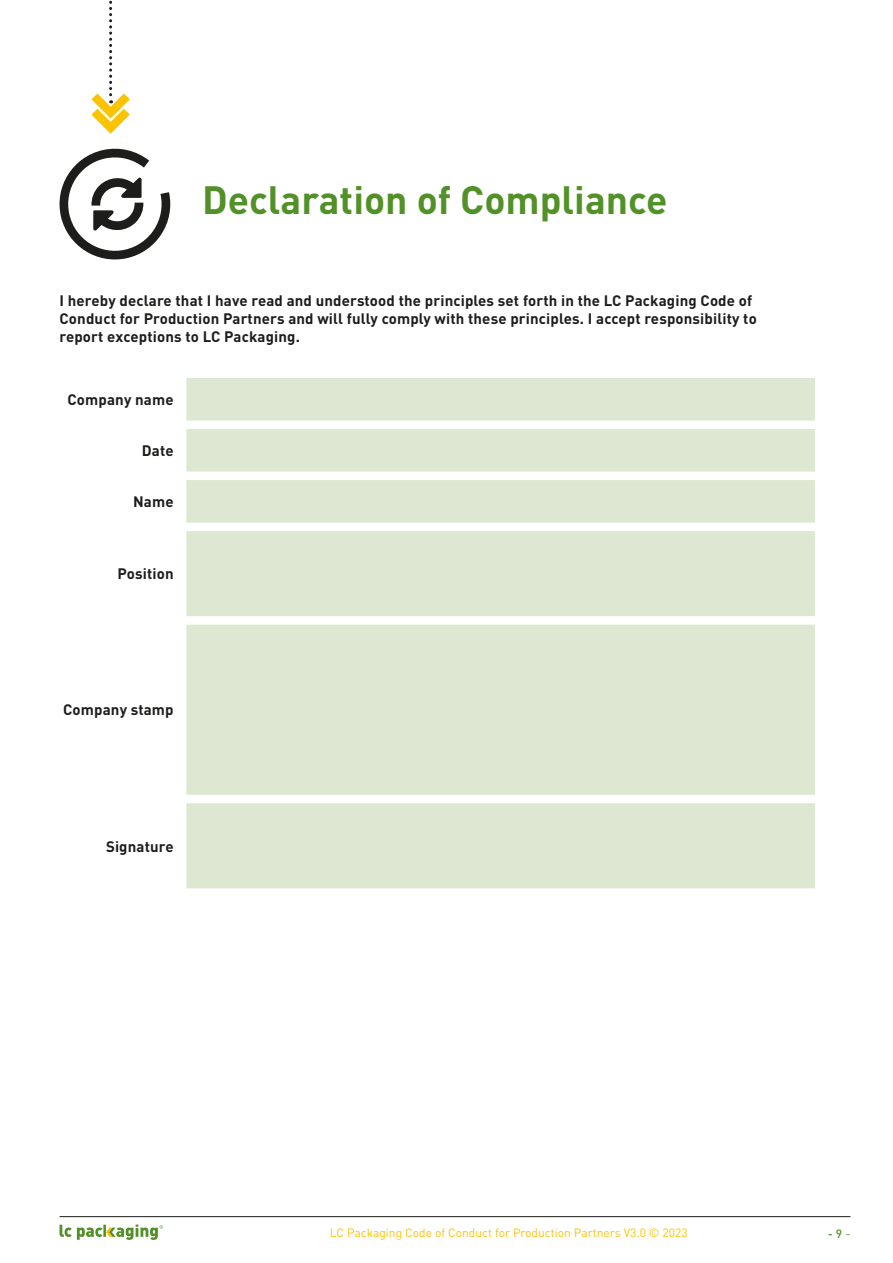
<style>
.page{position:relative;width:893px;height:1263px;background:#fff}
.page>*{position:absolute;margin:0;border:0;box-sizing:border-box;transform-origin:0 0}
.t1{font:700 39px "DIN Pro";color:#519127}
.t2{font:700 15px/18px "DIN";letter-spacing:.01em;color:#1d1d1b}
.t3{font:12px "DIN Pro";color:#fdc300}
.t4{font:500 12px "DIN Pro";color:#519127}
.s1{font-weight:400}
</style>
<div class="page">
<hr style="left:60px;top:1216px;width:790px;height:1px;background:#1d1d1b">
<svg style="left:91px;top:0;width:39px;height:134px"></svg>
<svg style="left:60px;top:1224px;width:103px;height:16px"></svg>
<svg style="left:186px;top:378px;width:629px;height:510px;background:#dfe8d5"></svg>
<svg style="left:59px;top:148px;width:112px;height:112px"></svg>
<h1 class="t1" style="left:202px;top:173px;width:467px">Declaration of Compliance</h1>
<p class="t2" style="left:60px;top:291px;width:699px">I hereby declare that I have read and understood the principles set forth in the LC Packaging Code of<br>Conduct for Production Partners and will fully comply with these principles. I accept responsibility to report exceptions to LC Packaging.</p>
<p class="t2" style="left:68px;top:390px;width:108px">Company name</p>
<p class="t2" style="left:142px;top:441px;width:33px">Date</p>
<p class="t2" style="left:133px;top:492px;width:42px">Name</p>
<p class="t2" style="left:117px;top:564px;width:58px">Position</p>
<p class="t2" style="left:63px;top:700px;width:112px">Company stamp</p>
<p class="t2" style="left:106px;top:836px;width:69px">Signature</p>
<p class="t3" style="left:330px;top:1224px;width:359px">LC Packaging Code of Conduct for Production Partners V3.0 © 2023</p>
<p class="t4" style="left:828px;top:1225px;width:24px">- 9 <span class="s1">-</span></p>
</div>
